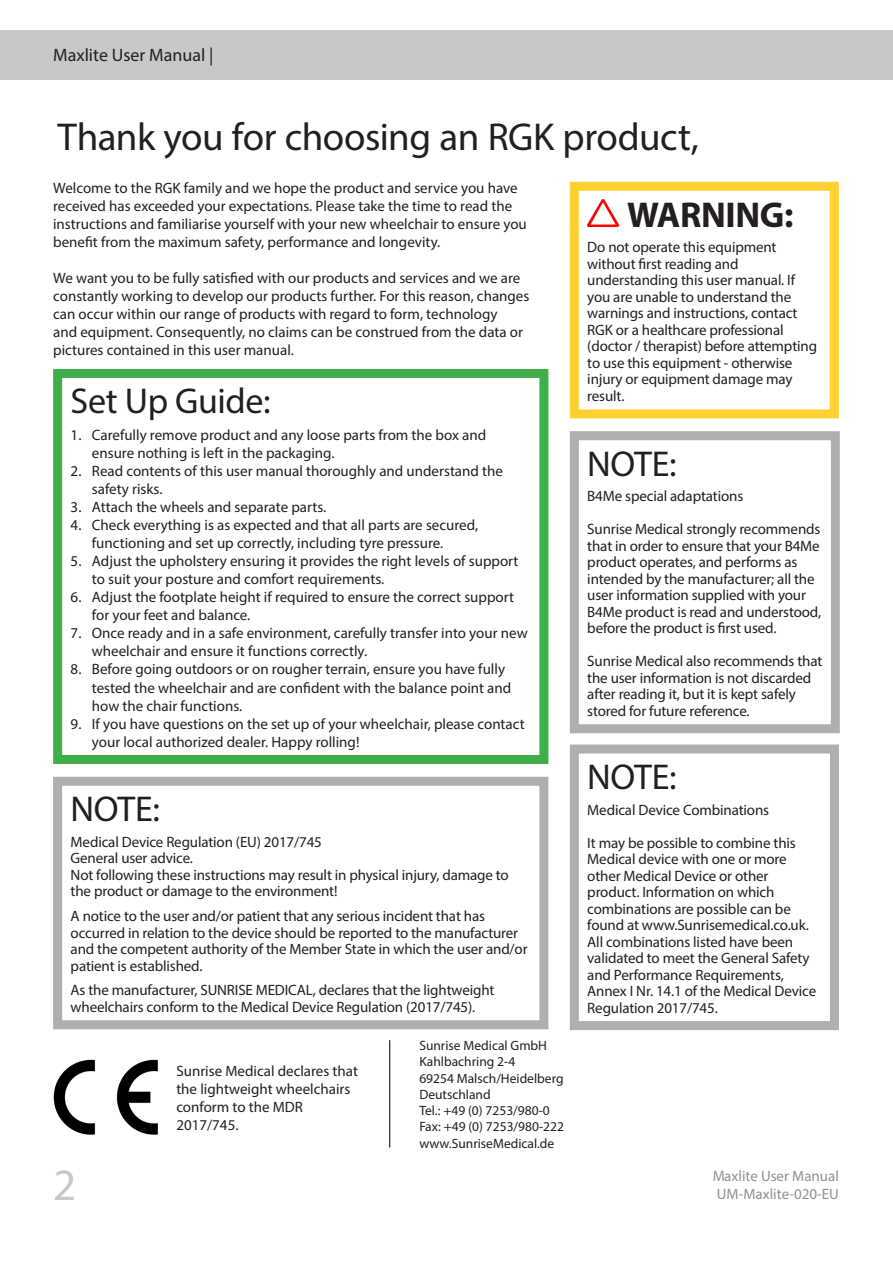
<style>
.page{position:relative;width:893px;height:1263px;background:#fff}
.page>*{position:absolute;margin:0;border:0;box-sizing:border-box;transform-origin:0 0}
.t1{font:45px "Myriad Pro";color:#c8c8c8}
.t2{font:39px "Myriad Pro";letter-spacing:-.01em;color:#231f20}
.Box_Heading{font:36px "Myriad Pro";letter-spacing:-.01em;color:#231f20}
.Box_Heading-2{font:700 36px "Myriad Pro";letter-spacing:-.01em;color:#231f20}
.t3{font:18px "Myriad Pro";color:#231f20}
.Box_Text_10_11{font:15px/16.5px "Myriad Pro";letter-spacing:-.01em;color:#231f20}
.t4{font:13.5px "Myriad Pro";color:#231f20}
</style>
<div class="page">
<div style="left:0;top:31px;width:893px;height:49px;background:#c8c8c8"></div>
<hr style="left:389px;top:1040px;width:1px;height:107px;background:#231f20">
<div style="left:53px;top:777px;width:495px;height:252px;border:9px solid #afafaf"></div>
<div style="left:53px;top:369px;width:495px;height:395px;border:9px solid #40ae49"></div>
<img style="left:587px;top:199px;width:32px;height:28px">
<div style="left:570px;top:182px;width:269px;height:236px;border:9px solid #ffd231"></div>
<div style="left:570px;top:431px;width:270px;height:302px;border:9px solid #afafaf"></div>
<div style="left:570px;top:744px;width:269px;height:286px;border:9px solid #afafaf"></div>
<img style="left:53px;top:1059px;width:105px;height:76px">
<p class="t3" style="left:53px;top:44px;width:162px">Maxlite User Manual |</p>
<p class="t2" style="left:57px;top:113px;width:643px">Thank you for choosing an RGK product,</p>
<p class="Box_Text_10_11" style="left:53px;top:179px;width:475px;line-height:18px">Welcome to the RGK family and we hope the product and service you have received has exceeded your expectations. Please take the time to read the instructions and familiarise yourself with your new wheelchair to ensure you benefit from the maximum safety, performance and longevity.</p>
<p class="Box_Text_10_11" style="left:53px;top:269px;width:478px;line-height:18px">We want you to be fully satisfied with our products and services and we are constantly working to develop our products further. For this reason, changes can occur within our range of products with regard to form, technology<br>and equipment. Consequently, no claims can be construed from the data or pictures contained in this user manual.</p>
<p class="Box_Heading-2" style="left:627px;top:191px;width:168px">WARNING:</p>
<p class="Box_Text_10_11" style="left:587px;top:239px;width:231px">Do not operate this equipment without first reading and understanding this user manual. If you are unable to understand the warnings and instructions, contact<br>RGK or a healthcare professional (doctor / therapist) before attempting to use this equipment - otherwise injury or equipment damage may result.</p>
<p class="Box_Heading" style="left:71px;top:379px;width:201px">Set Up Guide:</p>
<p class="Box_Text_10_11" style="left:92px;top:426px;width:396px;line-height:18px;text-indent:-21px">1. Carefully remove product and any loose parts from the box and ensure nothing is left in the packaging.</p>
<p class="Box_Text_10_11" style="left:92px;top:462px;width:413px;line-height:18px;text-indent:-21px">2. Read contents of this user manual thoroughly and understand the safety risks.</p>
<p class="Box_Text_10_11" style="left:71px;top:499px;width:257px">3. Attach the wheels and separate parts.</p>
<p class="Box_Text_10_11" style="left:92px;top:516px;width:388px;line-height:18px;text-indent:-21px">4. Check everything is as expected and that all parts are secured, functioning and set up correctly, including tyre pressure.</p>
<p class="Box_Text_10_11" style="left:92px;top:552px;width:428px;line-height:18px;text-indent:-21px">5. Adjust the upholstery ensuring it provides the right levels of support to suit your posture and comfort requirements.</p>
<p class="Box_Text_10_11" style="left:92px;top:588px;width:424px;line-height:18px;text-indent:-21px">6. Adjust the footplate height if required to ensure the correct support for your feet and balance.</p>
<p class="Box_Text_10_11" style="left:92px;top:624px;width:437px;line-height:18px;text-indent:-21px">7. Once ready and in a safe environment, carefully transfer into your new wheelchair and ensure it functions correctly.</p>
<p class="Box_Text_10_11" style="left:92px;top:660px;width:421px;line-height:18px;text-indent:-21px">8. Before going outdoors or on rougher terrain, ensure you have fully tested the wheelchair and are confident with the balance point and how the chair functions.</p>
<p class="Box_Text_10_11" style="left:92px;top:714px;width:434px;line-height:18px;text-indent:-21px">9. If you have questions on the set up of your wheelchair, please contact your local authorized dealer. Happy rolling!</p>
<p class="Box_Heading" style="left:587px;top:441px;width:91px">NOTE:</p>
<p class="Box_Text_10_11" style="left:587px;top:488px;width:157px">B4Me special adaptations</p>
<p class="Box_Text_10_11" style="left:587px;top:521px;width:235px">Sunrise Medical strongly recommends that in order to ensure that your B4Me product operates, and performs as intended by the manufacturer; all the user information supplied with your B4Me product is read and understood, before the product is first used.</p>
<p class="Box_Text_10_11" style="left:587px;top:653px;width:236px">Sunrise Medical also recommends that the user information is not discarded after reading it, but it is kept safely stored for future reference.</p>
<p class="Box_Heading" style="left:71px;top:787px;width:91px">NOTE:</p>
<p class="Box_Text_10_11" style="left:71px;top:833px;width:253px">Medical Device Regulation (EU) 2017/745</p>
<p class="Box_Text_10_11" style="left:71px;top:850px;width:124px">General user advice.</p>
<p class="Box_Text_10_11" style="left:71px;top:866px;width:440px">Not following these instructions may result in physical injury, damage to the product or damage to the environment!</p>
<p class="Box_Text_10_11" style="left:71px;top:907px;width:458px">A notice to the user and/or patient that any serious incident that has occurred in relation to the device should be reported to the manufacturer and the competent authority of the Member State in which the user and/or patient is established.</p>
<p class="Box_Text_10_11" style="left:71px;top:982px;width:425px">As the manufacturer, SUNRISE MEDICAL, declares that the lightweight wheelchairs conform to the Medical Device Regulation (2017/745).</p>
<h1 class="t1" style="left:53px;top:1157px;width:25px">2</h1>
<p class="Box_Text_10_11" style="left:176px;top:1061px;width:183px;line-height:18px">Sunrise Medical declares that the lightweight wheelchairs conform to the MDR<br>2017/745.</p>
<p class="t4" style="left:419px;top:1037px;width:129px">Sunrise Medical GmbH</p>
<p class="t4" style="left:419px;top:1054px;width:97px">Kahlbachring 2-4</p>
<p class="t4" style="left:419px;top:1070px;width:146px">69254 Malsch/Heidelberg</p>
<p class="t4" style="left:419px;top:1086px;width:73px">Deutschland</p>
<p class="t4" style="left:419px;top:1102px;width:132px">Tel.: +49 (0) 7253/980-0</p>
<p class="t4" style="left:419px;top:1118px;width:146px">Fax: +49 (0) 7253/980-222</p>
<p class="t4" style="left:419px;top:1135px;width:136px">www.SunriseMedical.de</p>
<p class="Box_Heading" style="left:587px;top:755px;width:91px">NOTE:</p>
<p class="Box_Text_10_11" style="left:587px;top:801px;width:183px">Medical Device Combinations</p>
<p class="Box_Text_10_11" style="left:587px;top:834px;width:230px">It may be possible to combine this<br>Medical device with one or more other Medical Device or other product. Information on which combinations are possible can be found at www.Sunrisemedical.co.uk.<br>All combinations listed have been validated to meet the General Safety and Performance Requirements,<br>Annex I Nr. 14.1 of the Medical Device<br>Regulation 2017/745.</p>
<p class="Box_Text_10_11" style="left:712px;top:1168px;width:128px">Maxlite User Manual</p>
<p class="Box_Text_10_11" style="left:717px;top:1186px;width:124px">UM-Maxlite-020-EU</p>
</div>
